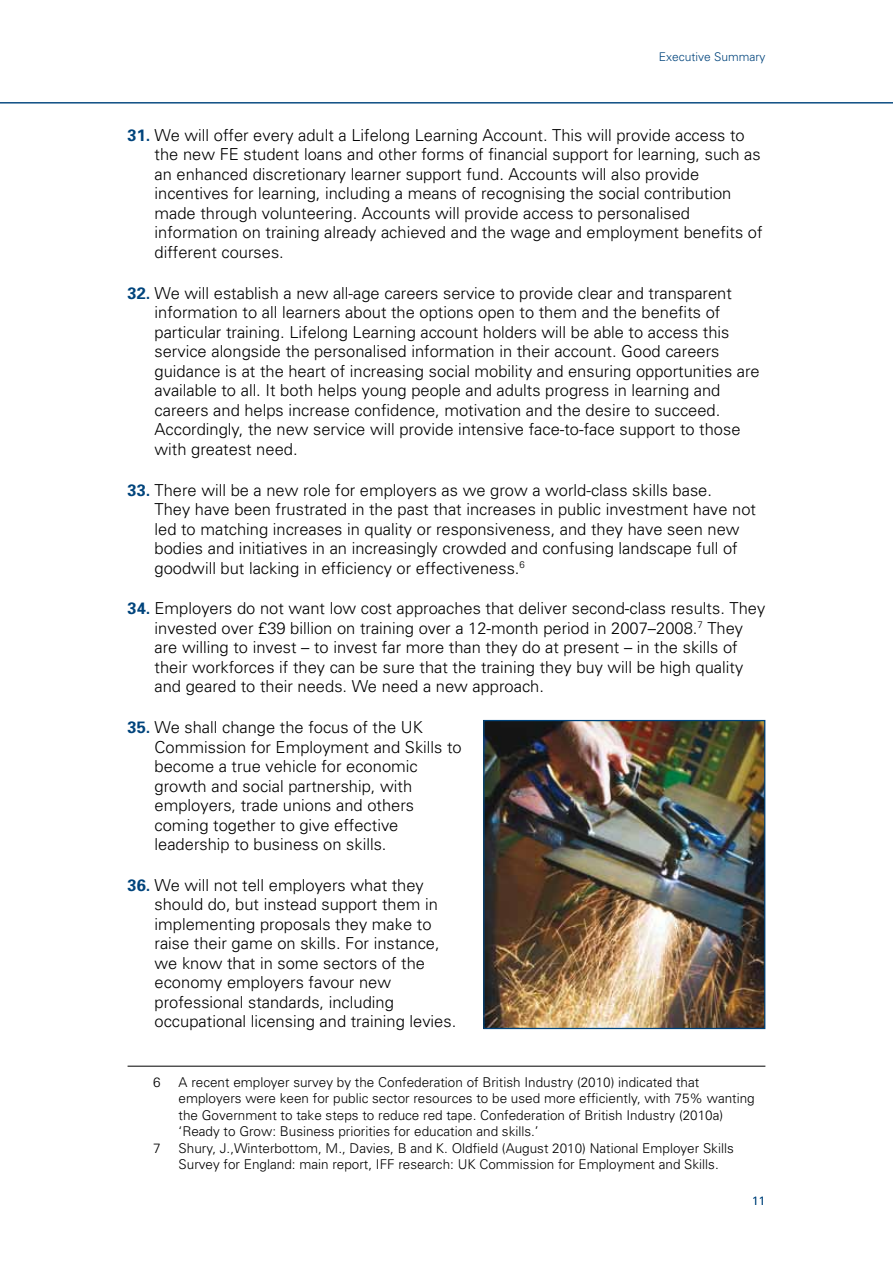
<style>
.page{position:relative;width:893px;height:1263px;background:#fff}
.page>*{position:absolute;margin:0;border:0;box-sizing:border-box;transform-origin:0 0}
.t1{font:300 16.5px/19.5px "Univers";color:#000}
.t2{font:300 13.5px/16.5px "Univers";color:#000}
.t3{font:300 12px "Univers";color:#00447c}
.s1{font-weight:700;color:#00447c}
</style>
<div class="page">
<hr style="left:0;top:102px;width:893px;height:1px;background:#00447c">
<hr style="left:128px;top:1066px;width:637px;height:1px;background:#000">
<img style="left:485px;top:722px;width:278px;height:305px">
<div style="left:483px;top:720px;width:282px;height:309px;border:1px solid #00447c"></div>
<p class="t3" style="left:659px;top:49px;width:108px">Executive Summary</p>
<p class="t1" style="left:155px;top:125px;width:609px;text-indent:-27px"><span class="s1">31.</span> We will offer every adult a Lifelong Learning Account. This will provide access to the new FE student loans and other forms of financial support for learning, such as an enhanced discretionary learner support fund. Accounts will also provide incentives for learning, including a means of recognising the social contribution made through volunteering. Accounts will provide access to personalised information on training already achieved and the wage and employment benefits of different courses.</p>
<p class="t1" style="left:155px;top:283px;width:607px;text-indent:-27px"><span class="s1">32.</span> We will establish a new all-age careers service to provide clear and transparent information to all learners about the options open to them and the benefits of particular training. Lifelong Learning account holders will be able to access this service alongside the personalised information in their account. Good careers guidance is at the heart of increasing social mobility and ensuring opportunities are available to all. It both helps young people and adults progress in learning and careers and helps increase confidence, motivation and the desire to succeed.<br>Accordingly, the new service will provide intensive face-to-face support to those with greatest need.</p>
<p class="t1" style="left:155px;top:479px;width:603px;text-indent:-27px"><span class="s1">33.</span> There will be a new role for employers as we grow a world-class skills base.<br>They have been frustrated in the past that increases in public investment have not led to matching increases in quality or responsiveness, and they have seen new bodies and initiatives in an increasingly crowded and confusing landscape full of goodwill but lacking in efficiency or effectiveness.<sup>6</sup></p>
<p class="t1" style="left:155px;top:598px;width:612px;text-indent:-27px"><span class="s1">34.</span> Employers do not want low cost approaches that deliver second-class results. They invested over £39 billion on training over a 12-month period in 2007–2008.<sup>7</sup> They are willing to invest – to invest far more than they do at present – in the skills of their workforces if they can be sure that the training they buy will be high quality and geared to their needs. We need a new approach.</p>
<p class="t1" style="left:155px;top:717px;width:309px;text-indent:-27px"><span class="s1">35.</span> We shall change the focus of the UK Commission for Employment and Skills to become a true vehicle for economic growth and social partnership, with employers, trade unions and others coming together to give effective leadership to business on skills.</p>
<p class="t1" style="left:155px;top:875px;width:303px;text-indent:-27px"><span class="s1">36.</span> We will not tell employers what they should do, but instead support them in implementing proposals they make to raise their game on skills. For instance, we know that in some sectors of the economy employers favour new professional standards, including occupational licensing and training levies.</p>
<p class="t2" style="left:153px;top:1073px;width:9px">6</p>
<p class="t2" style="left:179px;top:1073px;width:578px">A recent employer survey by the Confederation of British Industry (2010) indicated that employers were keen for public sector resources to be used more efficiently, with 75% wanting the Government to take steps to reduce red tape. Confederation of British Industry (2010a) ‘Ready to Grow: Business priorities for education and skills.’</p>
<p class="t2" style="left:153px;top:1139px;width:9px">7</p>
<p class="t2" style="left:179px;top:1139px;width:557px">Shury, J.,Winterbottom, M., Davies, B and K. Oldfield (August 2010) National Employer Skills<br>Survey for England: main report, IFF research: UK Commission for Employment and Skills.</p>
<p class="t3" style="left:752px;top:1193px;width:15px">11</p>
</div>
